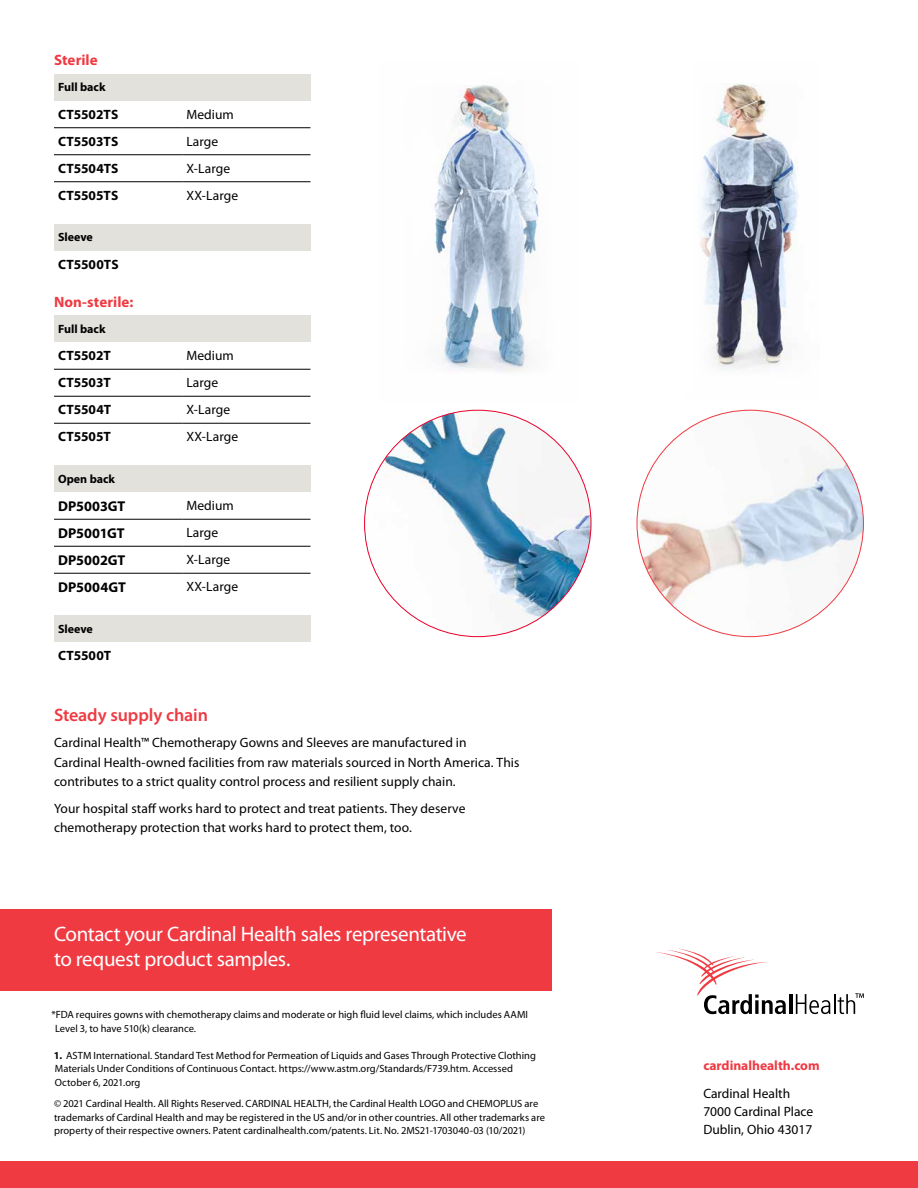
<style>
.page{position:relative;width:918px;height:1188px;background:#fff}
.page>*{position:absolute;margin:0;border:0;box-sizing:border-box;transform-origin:0 0}
.t1{font:21px/25.5px "Myriad Pro";letter-spacing:-.02em;color:#fff}
.t2{font:600 18px "Myriad Pro";letter-spacing:-.005em;color:#ef3a42}
.t3{font:700 15px "Myriad Pro";letter-spacing:.005em;color:#ef3a42}
.t4{font:700 14.25px "Myriad Pro";color:#000}
.t5{font:13.5px/19.5px "Myriad Pro";color:#000}
.t6{font:700 13.5px "Myriad Pro";letter-spacing:.005em;color:#000}
.t7{font:700 13.5px "Myriad Pro";color:#ef3a42}
.t8{font:700 12px "Myriad Pro";color:#000}
.t9{font:10.5px/13.5px "Myriad Pro";color:#000}
.s1{font-weight:700}
</style>
<div class="page">
<hr style="left:789px;top:994px;width:3px;height:20px;background:#000">
<svg style="left:656px;top:949px;width:130px;height:65px"></svg>
<svg style="left:796px;top:993px;width:68px;height:21px"></svg>
<div style="left:54px;top:74px;width:256px;height:27px;background:#e3e1dc"></div>
<hr style="left:54px;top:127px;width:128px;height:1px;background:#000">
<hr style="left:182px;top:127px;width:128px;height:1px;background:#000">
<hr style="left:54px;top:154px;width:128px;height:1px;background:#000">
<hr style="left:182px;top:154px;width:128px;height:1px;background:#000">
<hr style="left:54px;top:181px;width:128px;height:1px;background:#000">
<hr style="left:182px;top:181px;width:128px;height:1px;background:#000">
<img style="left:637px;top:410px;width:226px;height:227px;border-radius:113px">
<div style="left:0;top:1161px;width:918px;height:27px;background:#ef3a42"></div>
<div style="left:54px;top:224px;width:256px;height:27px;background:#e3e1dc"></div>
<div style="left:54px;top:315px;width:256px;height:27px;background:#e3e1dc"></div>
<hr style="left:54px;top:369px;width:128px;height:1px;background:#000">
<hr style="left:182px;top:369px;width:128px;height:1px;background:#000">
<hr style="left:54px;top:396px;width:128px;height:1px;background:#000">
<hr style="left:182px;top:396px;width:128px;height:1px;background:#000">
<hr style="left:54px;top:423px;width:128px;height:1px;background:#000">
<hr style="left:182px;top:423px;width:128px;height:1px;background:#000">
<div style="left:54px;top:615px;width:256px;height:27px;background:#e3e1dc"></div>
<div style="left:54px;top:465px;width:256px;height:27px;background:#e3e1dc"></div>
<hr style="left:54px;top:519px;width:128px;height:1px;background:#000">
<hr style="left:182px;top:519px;width:128px;height:1px;background:#000">
<hr style="left:54px;top:546px;width:128px;height:1px;background:#000">
<hr style="left:182px;top:546px;width:128px;height:1px;background:#000">
<hr style="left:54px;top:573px;width:128px;height:1px;background:#000">
<hr style="left:182px;top:573px;width:128px;height:1px;background:#000">
<img style="left:735px;top:83px;width:63px;height:286px">
<svg style="left:700px;top:84px;width:35px;height:287px"></svg>
<div style="left:0;top:909px;width:551px;height:81px;background:#ef3a42"></div>
<svg style="left:434px;top:85px;width:40px;height:285px"></svg>
<svg style="left:474px;top:85px;width:65px;height:288px"></svg>
<img style="left:365px;top:410px;width:226px;height:227px;border-radius:113px">
<h3 class="t3" style="left:54px;top:52px;width:45px">Sterile</h3>
<p class="t8" style="left:58px;top:81px;width:49px">Full back</p>
<p class="t6" style="left:58px;top:107px;width:62px">CT5502TS</p>
<p class="t5" style="left:186px;top:105px;width:49px">Medium</p>
<p class="t6" style="left:58px;top:134px;width:62px">CT5503TS</p>
<p class="t5" style="left:186px;top:132px;width:33px">Large</p>
<p class="t6" style="left:58px;top:161px;width:62px">CT5504TS</p>
<p class="t5" style="left:186px;top:159px;width:45px">X-Large</p>
<p class="t6" style="left:58px;top:188px;width:62px">CT5505TS</p>
<p class="t5" style="left:186px;top:186px;width:53px">XX-Large</p>
<p class="t8" style="left:58px;top:231px;width:36px">Sleeve</p>
<p class="t6" style="left:58px;top:257px;width:62px">CT5500TS</p>
<h3 class="t3" style="left:54px;top:293px;width:81px">Non-sterile:</h3>
<p class="t8" style="left:58px;top:322px;width:49px">Full back</p>
<p class="t6" style="left:58px;top:348px;width:54px">CT5502T</p>
<p class="t5" style="left:186px;top:346px;width:49px">Medium</p>
<p class="t6" style="left:58px;top:375px;width:54px">CT5503T</p>
<p class="t5" style="left:186px;top:373px;width:33px">Large</p>
<p class="t6" style="left:58px;top:402px;width:54px">CT5504T</p>
<p class="t5" style="left:186px;top:400px;width:45px">X-Large</p>
<p class="t6" style="left:58px;top:429px;width:54px">CT5505T</p>
<p class="t5" style="left:186px;top:427px;width:53px">XX-Large</p>
<p class="t8" style="left:58px;top:472px;width:59px">Open back</p>
<h3 class="t4" style="left:58px;top:498px;width:69px">DP5003GT</h3>
<p class="t5" style="left:186px;top:496px;width:49px">Medium</p>
<h3 class="t4" style="left:58px;top:525px;width:68px">DP5001GT</h3>
<p class="t5" style="left:186px;top:523px;width:33px">Large</p>
<h3 class="t4" style="left:58px;top:552px;width:69px">DP5002GT</h3>
<p class="t5" style="left:186px;top:550px;width:45px">X-Large</p>
<h3 class="t4" style="left:58px;top:579px;width:69px">DP5004GT</h3>
<p class="t5" style="left:186px;top:577px;width:53px">XX-Large</p>
<p class="t8" style="left:58px;top:622px;width:36px">Sleeve</p>
<p class="t6" style="left:58px;top:648px;width:55px">CT5500T</p>
<h2 class="t2" style="left:54px;top:705px;width:156px">Steady supply chain</h2>
<p class="t5" style="left:54px;top:733px;width:467px">Cardinal Health™ Chemotherapy Gowns and Sleeves are manufactured in<br>Cardinal Health-owned facilities from raw materials sourced in North America. This contributes to a strict quality control process and resilient supply chain.</p>
<p class="t5" style="left:54px;top:799px;width:413px">Your hospital staff works hard to protect and treat patients. They deserve chemotherapy protection that works hard to protect them, too.</p>
<h1 class="t1" style="left:54px;top:922px;width:414px">Contact your Cardinal Health sales representative to request product samples.</h1>
<p class="t9" style="left:55px;top:1008px;width:475px;text-indent:-4px">*FDA requires gowns with chemotherapy claims and moderate or high fluid level claims, which includes AAMI<br>Level 3, to have 510(k) clearance.</p>
<p class="t9" style="left:54px;top:1049px;width:484px"><span class="s1">1.</span> ASTM International. Standard Test Method for Permeation of Liquids and Gases Through Protective Clothing<br>Materials Under Conditions of Continuous Contact. https://www.astm.org/Standards/F739.htm. Accessed<br>October 6, 2021.org</p>
<p class="t9" style="left:54px;top:1097px;width:493px">© 2021 Cardinal Health. All Rights Reserved. CARDINAL HEALTH, the Cardinal Health LOGO and CHEMOPLUS are trademarks of Cardinal Health and may be registered in the US and/or in other countries. All other trademarks are property of their respective owners. Patent cardinalhealth.com/patents. Lit. No. 2MS21-1703040-03 (10/2021)</p>
<p class="t7" style="left:703px;top:1058px;width:118px">cardinalhealth.com</p>
<p class="t5" style="left:703px;top:1085px;width:112px;line-height:18px">Cardinal Health<br>7000 Cardinal Place<br>Dublin, Ohio 43017</p>
</div>
